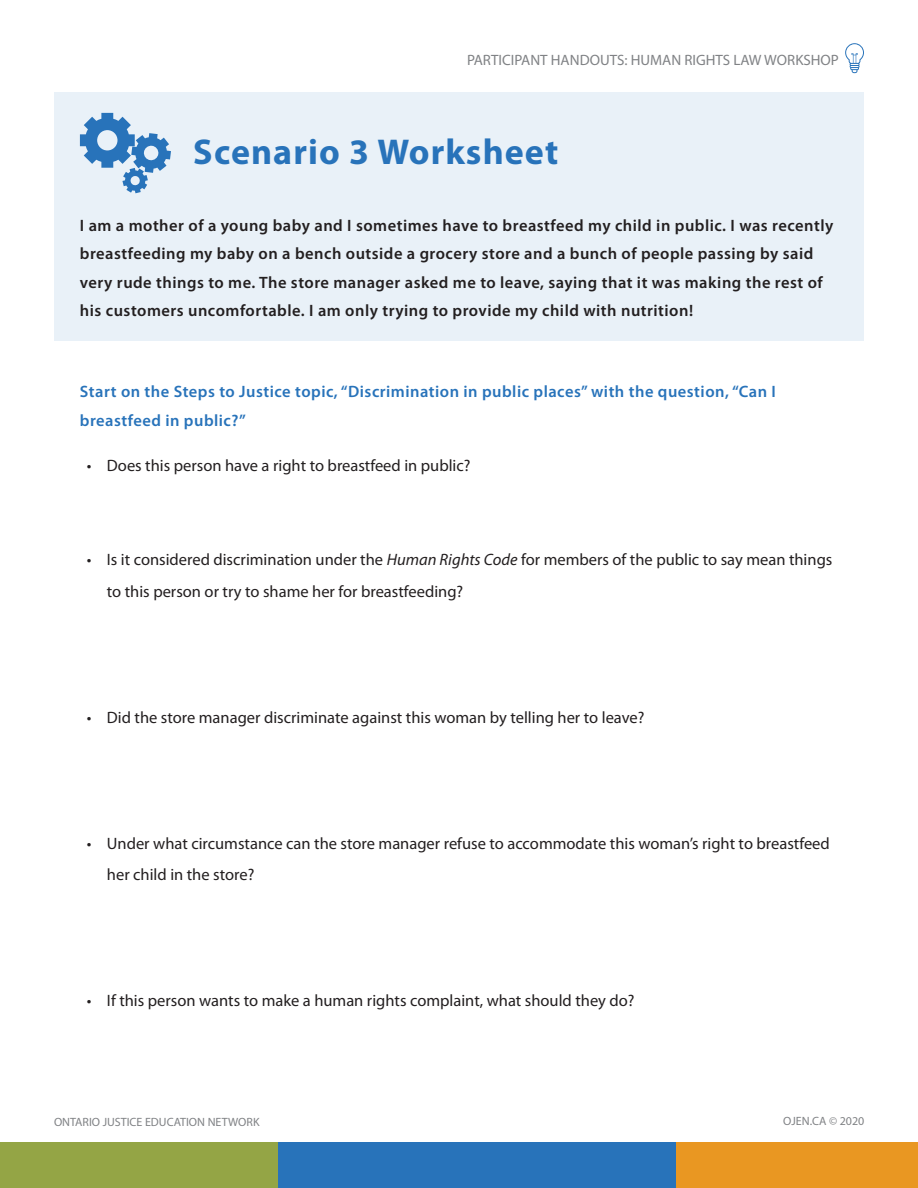
<style>
.page{position:relative;width:918px;height:1188px;background:#fff}
.page>*{position:absolute;margin:0;border:0;box-sizing:border-box;transform-origin:0 0}
.t1{font:700 36px "Myriad Pro";letter-spacing:.03em;color:#2873ba}
.t2{font:16.5px/31.5px "Myriad Pro";color:#231f20}
.t3{font:600 16.5px/28.5px "Myriad Pro";letter-spacing:.03em;color:#231f20}
.t4{font:600 16.5px/28.5px "Myriad Pro";letter-spacing:.03em;color:#2873ba}
.t5{font:15px "Myriad Pro";color:#808285}
.t6{font:12px "Myriad Pro";color:#808285}
.s1{font-style:italic}
</style>
<div class="page">
<div style="left:0;top:1142px;width:295px;height:46px;background:#94a545"></div>
<div style="left:658px;top:1142px;width:260px;height:46px;background:#e99722"></div>
<div style="left:278px;top:1142px;width:397px;height:46px;background:#2873ba"></div>
<div style="left:54px;top:92px;width:810px;height:249px;background:#e9f1f8"></div>
<svg style="left:80px;top:113px;width:91px;height:80px"></svg>
<svg style="left:845px;top:43px;width:19px;height:30px"></svg>
<p class="t5" style="left:467px;top:51px;width:373px">PARTICIPANT HANDOUTS: HUMAN RIGHTS LAW WORKSHOP</p>
<h1 class="t1" style="left:193px;top:129px;width:366px">Scenario 3 Worksheet</h1>
<p class="t3" style="left:80px;top:211px;width:755px">I am a mother of a young baby and I sometimes have to breastfeed my child in public. I was recently breastfeeding my baby on a bench outside a grocery store and a bunch of people passing by said very rude things to me. The store manager asked me to leave, saying that it was making the rest of his customers uncomfortable. I am only trying to provide my child with nutrition!</p>
<p class="t4" style="left:80px;top:377px;width:698px">Start on the Steps to Justice topic, “Discrimination in public places” with the question, “Can I breastfeed in public?”</p>
<p class="t2" style="left:87px;top:449px;width:385px">• Does this person have a right to breastfeed in public?</p>
<p class="t2" style="left:107px;top:544px;width:727px;text-indent:-20px">• Is it considered discrimination under the <span class="s1">Human Rights Code</span> for members of the public to say mean things to this person or try to shame her for breastfeeding?</p>
<p class="t2" style="left:87px;top:701px;width:559px">• Did the store manager discriminate against this woman by telling her to leave?</p>
<p class="t2" style="left:107px;top:827px;width:724px;text-indent:-20px">• Under what circumstance can the store manager refuse to accommodate this woman’s right to breastfeed her child in the store?</p>
<p class="t2" style="left:87px;top:985px;width:549px">• If this person wants to make a human rights complaint, what should they do?</p>
<p class="t6" style="left:54px;top:1115px;width:207px">ONTARIO JUSTICE EDUCATION NETWORK</p>
<p class="t6" style="left:783px;top:1114px;width:83px">OJEN.CA © 2020</p>
</div>
